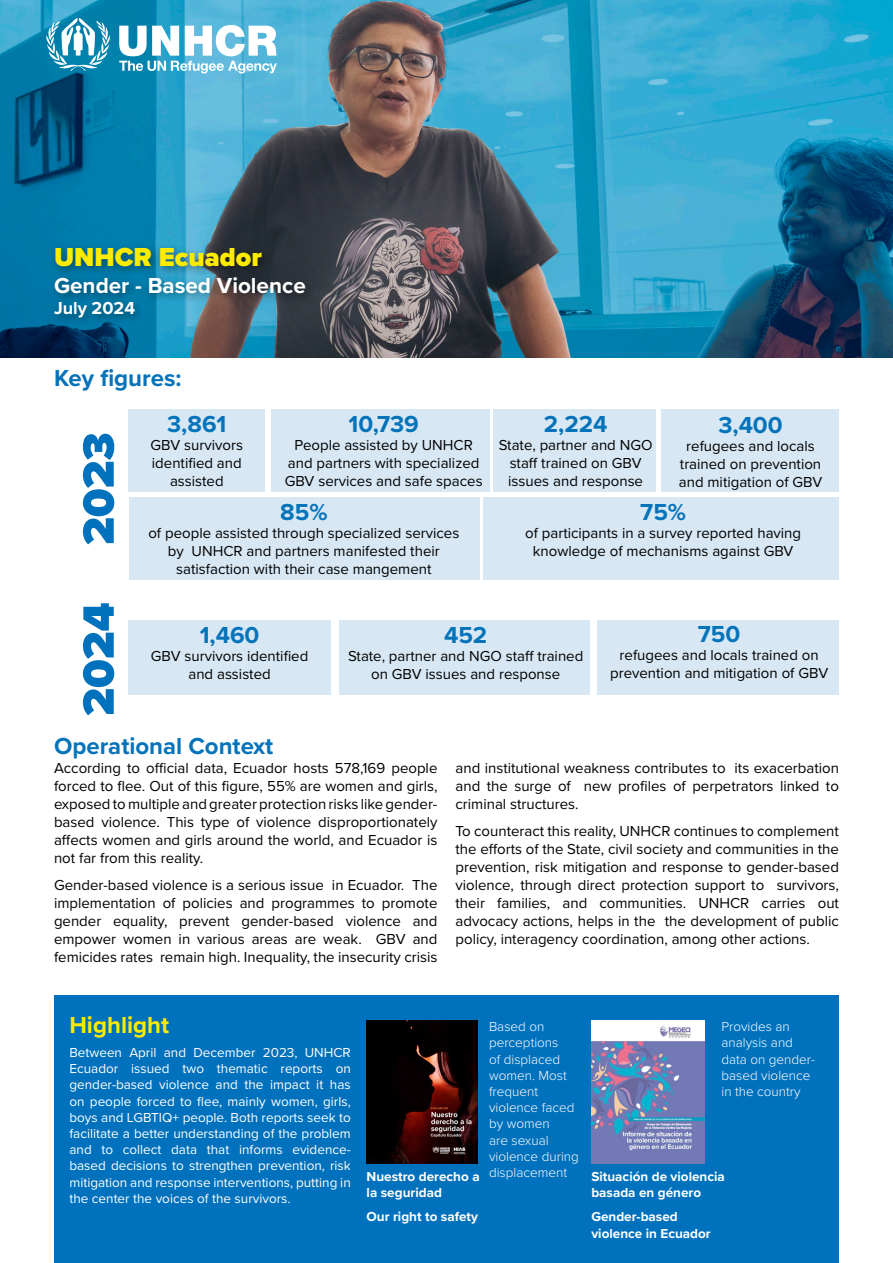
<style>
.page{position:relative;width:893px;height:1263px;background:#fff}
.page>*{position:absolute;margin:0;border:0;box-sizing:border-box;transform-origin:0 0}
.t1{font:900 27px "Proxima Nova";color:#fdeb00}
.t2{font:700 24px "Proxima Nova";color:#0573ba}
.t3{font:700 24px "Proxima Nova";color:#fdeb00}
.t4{font:700 22.5px "Proxima Nova";color:#fff}
.t5{font:700 18px "Proxima Nova";color:#fff}
.t6{font:15px/18px "Proxima Nova";color:#000;text-align:center}
.t7{font:13.5px/16.2px "Proxima Nova";color:#fff;text-align:justify}
.t8{font:300 13.5px/16.2px "Proxima Nova";color:#fff}
.t9{font:700 13.5px/16.2px "Proxima Nova";color:#fff}
</style>
<div class="page">
<img style="left:0;top:0;width:893px;height:357px">
<svg style="left:45px;top:18px;width:66px;height:53px"></svg>
<svg style="left:119px;top:25px;width:158px;height:48px"></svg>
<div style="left:50px;top:242px;width:266px;height:86px;background:#000;opacity:.4"></div>
<div style="left:129px;top:409px;width:136px;height:83px;background:#d7e8f4"></div>
<div style="left:129px;top:621px;width:202px;height:74px;background:#d7e8f4"></div>
<div style="left:129px;top:497px;width:351px;height:82px;background:#d7e8f4"></div>
<div style="left:484px;top:497px;width:355px;height:82px;background:#d7e8f4"></div>
<div style="left:271px;top:409px;width:219px;height:83px;background:#d7e8f4"></div>
<div style="left:661px;top:409px;width:178px;height:83px;background:#d7e8f4"></div>
<div style="left:597px;top:621px;width:242px;height:74px;background:#d7e8f4"></div>
<div style="left:493px;top:409px;width:163px;height:83px;background:#d7e8f4"></div>
<div style="left:339px;top:621px;width:250px;height:74px;background:#d7e8f4"></div>
<svg style="left:83px;top:434px;width:31px;height:110px"></svg>
<svg style="left:83px;top:603px;width:31px;height:112px"></svg>
<div style="left:54px;top:996px;width:785px;height:267px;background:#0071bc"></div>
<img style="left:367px;top:1020px;width:110px;height:144px">
<img style="left:591px;top:1020px;width:113px;height:144px">
<p class="t1" style="left:54px;top:237px;width:210px">UNHCR Ecuador</p>
<p class="t4" style="left:54px;top:269px;width:253px">Gender - Based Violence</p>
<p class="t5" style="left:54px;top:295px;width:83px">July 2024</p>
<p class="t2" style="left:54px;top:360px;width:129px">Key figures:</p>
<p class="t2" style="left:167px;top:406px;width:61px">3,861</p>
<p class="t6" style="left:151px;top:435px;width:94px">GBV survivors identified and assisted</p>
<p class="t2" style="left:348px;top:406px;width:72px">10,739</p>
<p class="t6" style="left:285px;top:435px;width:199px">People assisted by UNHCR and partners with specialized<br>GBV services and safe spaces</p>
<p class="t2" style="left:280px;top:494px;width:49px">85%</p>
<p class="t6" style="left:148px;top:523px;width:312px">of people assisted through specialized services by UNHCR and partners manifested their satisfaction with their case mangement</p>
<p class="t2" style="left:544px;top:406px;width:65px">2,224</p>
<p class="t6" style="left:499px;top:435px;width:155px">State, partner and NGO staff trained on GBV issues and response</p>
<p class="t2" style="left:718px;top:407px;width:66px">3,400</p>
<p class="t6" style="left:679px;top:436px;width:145px">refugees and locals trained on prevention and mitigation of GBV</p>
<p class="t2" style="left:640px;top:494px;width:47px">75%</p>
<p class="t6" style="left:525px;top:523px;width:277px">of participants in a survey reported having knowledge of mechanisms against GBV</p>
<p class="t2" style="left:200px;top:617px;width:61px">1,460</p>
<p class="t6" style="left:151px;top:646px;width:159px">GBV survivors identified and assisted</p>
<p class="t2" style="left:54px;top:728px;width:221px">Operational Context</p>
<p class="t2" style="left:444px;top:617px;width:45px">452</p>
<p class="t6" style="left:348px;top:646px;width:237px">State, partner and NGO staff trained on GBV issues and response</p>
<p class="t2" style="left:698px;top:616px;width:44px">750</p>
<p class="t6" style="left:610px;top:646px;width:220px">refugees and locals trained on prevention and mitigation of GBV</p>
<p class="t6" style="left:54px;top:759px;width:385px;text-align:justify">According to official data, Ecuador hosts 578,169 people forced to flee. Out of this figure, 55% are women and girls, exposed to multiple and greater protection risks like gender&shy;based violence. This type of violence disproportionately affects women and girls around the world, and Ecuador is not far from this reality.</p>
<p class="t6" style="left:54px;top:875px;width:385px;text-align:justify">Gender-based violence is a serious issue in Ecuador. The implementation of policies and programmes to promote gender equality, prevent gender-based violence and empower women in various areas are weak. GBV and femicides rates remain high. Inequality, the insecurity crisis</p>
<p class="t6" style="left:455px;top:759px;width:385px;text-align:justify">and institutional weakness contributes to its exacerbation and the surge of new profiles of perpetrators linked to criminal structures.</p>
<p class="t6" style="left:455px;top:821px;width:385px;text-align:justify">To counteract this reality, UNHCR continues to complement the efforts of the State, civil society and communities in the prevention, risk mitigation and response to gender-based violence, through direct protection support to survivors, their families, and communities. UNHCR carries out advocacy actions, helps in the the development of public policy, interagency coordination, among other actions.</p>
<p class="t3" style="left:69px;top:1007px;width:101px">Highlight</p>
<p class="t7" style="left:69px;top:1044px;width:283px">Between April and December 2023, UNHCR Ecuador issued two thematic reports on gender-based violence and the impact it has on people forced to flee, mainly women, girls, boys and LGBTIQ+ people. Both reports seek to facilitate a better understanding of the problem and to collect data that informs evidence&shy;based decisions to strengthen prevention, risk mitigation and response interventions, putting in the center the voices of the survivors.</p>
<p class="t9" style="left:367px;top:1167px;width:114px">Nuestro derecho a la seguridad</p>
<p class="t9" style="left:367px;top:1208px;width:113px">Our right to safety</p>
<p class="t8" style="left:489px;top:1019px;width:91px">Based on perceptions<br>of displaced women. Most frequent violence faced by women<br>are sexual violence during displacement</p>
<p class="t8" style="left:721px;top:1019px;width:95px">Provides an analysis and data on gender&shy;based violence in the country</p>
<p class="t9" style="left:591px;top:1167px;width:135px">Situación de violencia basada en género</p>
<p class="t9" style="left:591px;top:1208px;width:121px">Gender-based violence in Ecuador</p>
</div>
